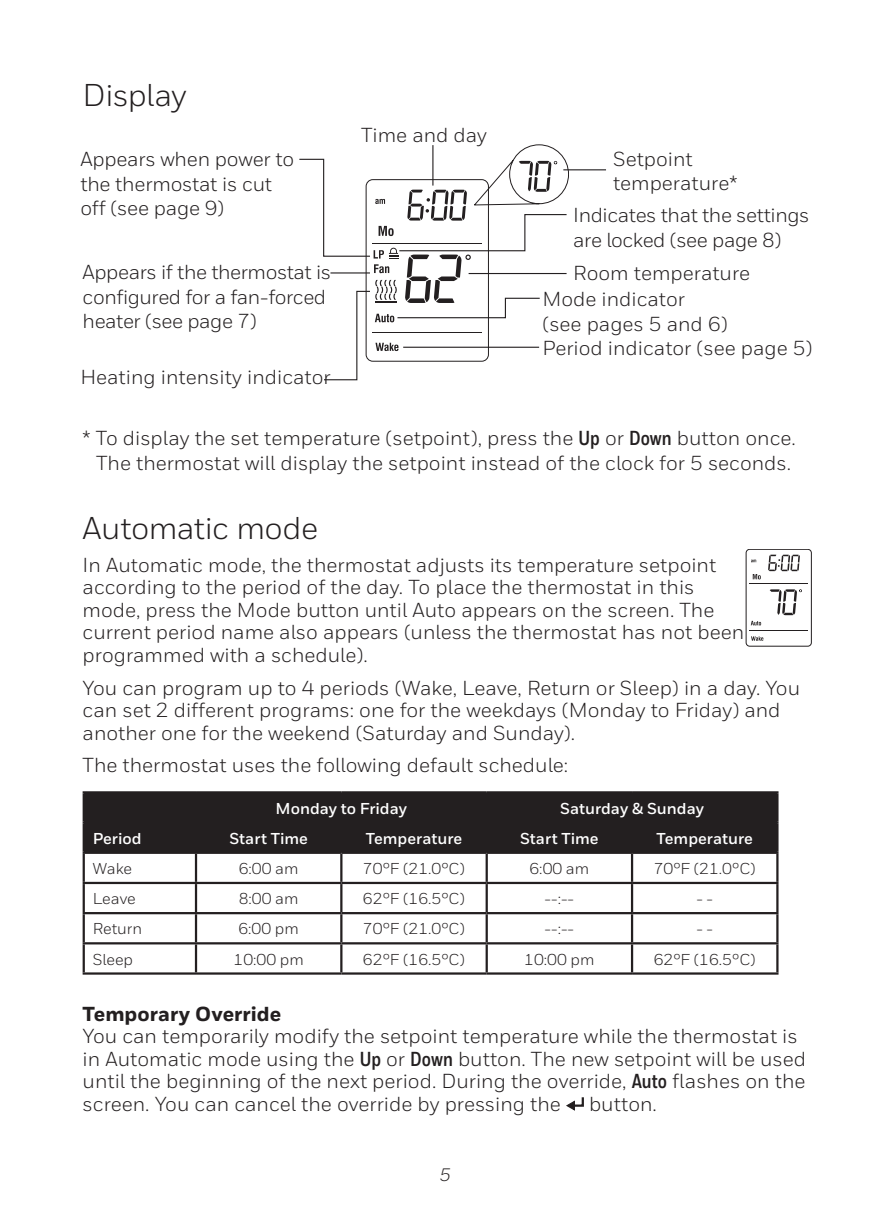
<style>
.page{position:relative;width:891px;height:1215px;background:#fff}
.page>*{position:absolute;margin:0;border:0;box-sizing:border-box;transform-origin:0 0}
.t1{font:31.5px "Honeywell Sans";letter-spacing:-.02em;color:#231f20}
.t2{font:20.25px/22.5px "Honeywell Sans";color:#231f20}
.t3{font:20.25px/24.8px "Honeywell Sans";letter-spacing:-.02em;color:#231f20}
.t4{font:800 20.25px "Honeywell Sans";color:#231f20}
.t5{font:italic 18px "Honeywell Sans";color:#231f20}
.t6{font:15.75px "Honeywell Sans";color:#231f20}
.t7{font:700 15.75px "Honeywell Sans";color:#fff}
.s1{font-family:"Honeywell Cond";font-weight:700}
</style>
<div class="page">
<hr style="left:563px;top:169px;width:43px;height:1px;background:#231f20">
<div style="left:85px;top:794px;width:691px;height:58px;background:#231f20"></div>
<hr style="left:83px;top:791px;width:113px;height:3px;background:#231f20">
<hr style="left:83px;top:794px;width:2px;height:27px;background:#231f20">
<hr style="left:196px;top:791px;width:145px;height:3px;background:#231f20">
<hr style="left:195px;top:794px;width:2px;height:27px;background:#231f20">
<hr style="left:341px;top:791px;width:146px;height:3px;background:#231f20">
<hr style="left:487px;top:791px;width:145px;height:3px;background:#231f20">
<hr style="left:486px;top:794px;width:2px;height:27px;background:#231f20">
<hr style="left:632px;top:791px;width:147px;height:3px;background:#231f20">
<hr style="left:776px;top:794px;width:3px;height:27px;background:#231f20">
<hr style="left:83px;top:821px;width:113px;height:3px;background:#231f20">
<hr style="left:83px;top:824px;width:2px;height:28px;background:#231f20">
<hr style="left:196px;top:821px;width:145px;height:3px;background:#231f20">
<hr style="left:195px;top:824px;width:2px;height:28px;background:#231f20">
<hr style="left:341px;top:821px;width:146px;height:3px;background:#231f20">
<hr style="left:340px;top:824px;width:2px;height:28px;background:#231f20">
<hr style="left:487px;top:821px;width:145px;height:3px;background:#231f20">
<hr style="left:486px;top:824px;width:2px;height:28px;background:#231f20">
<hr style="left:632px;top:821px;width:147px;height:3px;background:#231f20">
<hr style="left:631px;top:824px;width:2px;height:28px;background:#231f20">
<hr style="left:776px;top:824px;width:3px;height:28px;background:#231f20">
<hr style="left:83px;top:852px;width:113px;height:2px;background:#231f20">
<hr style="left:83px;top:854px;width:2px;height:28px;background:#231f20">
<hr style="left:196px;top:852px;width:145px;height:2px;background:#231f20">
<hr style="left:195px;top:854px;width:2px;height:28px;background:#231f20">
<hr style="left:341px;top:852px;width:146px;height:2px;background:#231f20">
<hr style="left:340px;top:854px;width:2px;height:28px;background:#231f20">
<hr style="left:487px;top:852px;width:145px;height:2px;background:#231f20">
<hr style="left:486px;top:854px;width:2px;height:28px;background:#231f20">
<hr style="left:632px;top:852px;width:147px;height:2px;background:#231f20">
<hr style="left:631px;top:854px;width:2px;height:28px;background:#231f20">
<hr style="left:776px;top:854px;width:3px;height:28px;background:#231f20">
<hr style="left:83px;top:882px;width:113px;height:2px;background:#231f20">
<hr style="left:83px;top:884px;width:2px;height:28px;background:#231f20">
<hr style="left:196px;top:882px;width:145px;height:2px;background:#231f20">
<hr style="left:195px;top:884px;width:2px;height:28px;background:#231f20">
<hr style="left:341px;top:882px;width:146px;height:2px;background:#231f20">
<hr style="left:340px;top:884px;width:2px;height:28px;background:#231f20">
<hr style="left:487px;top:882px;width:145px;height:2px;background:#231f20">
<hr style="left:486px;top:884px;width:2px;height:28px;background:#231f20">
<hr style="left:632px;top:882px;width:147px;height:2px;background:#231f20">
<hr style="left:631px;top:884px;width:2px;height:28px;background:#231f20">
<hr style="left:776px;top:884px;width:3px;height:28px;background:#231f20">
<hr style="left:83px;top:912px;width:113px;height:2px;background:#231f20">
<hr style="left:83px;top:914px;width:2px;height:28px;background:#231f20">
<hr style="left:196px;top:912px;width:145px;height:2px;background:#231f20">
<hr style="left:195px;top:914px;width:2px;height:28px;background:#231f20">
<hr style="left:341px;top:912px;width:146px;height:2px;background:#231f20">
<hr style="left:340px;top:914px;width:2px;height:28px;background:#231f20">
<hr style="left:487px;top:912px;width:145px;height:2px;background:#231f20">
<hr style="left:486px;top:914px;width:2px;height:28px;background:#231f20">
<hr style="left:632px;top:912px;width:147px;height:2px;background:#231f20">
<hr style="left:631px;top:914px;width:2px;height:28px;background:#231f20">
<hr style="left:776px;top:914px;width:3px;height:28px;background:#231f20">
<hr style="left:83px;top:942px;width:113px;height:2px;background:#231f20">
<hr style="left:83px;top:944px;width:2px;height:28px;background:#231f20">
<hr style="left:196px;top:942px;width:145px;height:2px;background:#231f20">
<hr style="left:195px;top:944px;width:2px;height:28px;background:#231f20">
<hr style="left:341px;top:942px;width:146px;height:2px;background:#231f20">
<hr style="left:340px;top:944px;width:2px;height:28px;background:#231f20">
<hr style="left:487px;top:942px;width:145px;height:2px;background:#231f20">
<hr style="left:486px;top:944px;width:2px;height:28px;background:#231f20">
<hr style="left:632px;top:942px;width:147px;height:2px;background:#231f20">
<hr style="left:631px;top:944px;width:2px;height:28px;background:#231f20">
<hr style="left:776px;top:944px;width:3px;height:28px;background:#231f20">
<hr style="left:83px;top:972px;width:113px;height:3px;background:#231f20">
<hr style="left:196px;top:972px;width:145px;height:3px;background:#231f20">
<hr style="left:341px;top:972px;width:146px;height:3px;background:#231f20">
<hr style="left:487px;top:972px;width:145px;height:3px;background:#231f20">
<hr style="left:632px;top:972px;width:147px;height:3px;background:#231f20">
<svg style="left:566px;top:1097px;width:18px;height:14px"></svg>
<svg style="left:753px;top:574px;width:8px;height:5px"></svg>
<svg style="left:768px;top:555px;width:32px;height:16px"></svg>
<svg style="left:770px;top:589px;width:32px;height:26px"></svg>
<svg style="left:751px;top:636px;width:12px;height:5px"></svg>
<svg style="left:751px;top:621px;width:10px;height:4px"></svg>
<hr style="left:750px;top:583px;width:58px;height:1px;background:#231f20">
<hr style="left:750px;top:631px;width:58px;height:1px;background:#231f20">
<div style="left:746px;top:549px;width:66px;height:97px;border:1px solid #231f20;border-radius:4px"></div>
<svg style="left:299px;top:145px;width:270px;height:236px"></svg>
<h1 class="t1" style="left:83px;top:77px;width:106px">Display</h1>
<p class="t2" style="left:80px;top:147px;width:215px;line-height:24.8px">Appears when power to the thermostat is cut off (see page 9)</p>
<p class="t3" style="left:83px;top:260px;width:250px">Appears if the thermostat is configured for a fan-forced heater (see page 7)</p>
<p class="t2" style="left:80px;top:366px;width:252px">Heating intensity indicator</p>
<p class="t2" style="left:361px;top:124px;width:128px">Time and day</p>
<p class="t2" style="left:613px;top:146px;width:126px;line-height:24.8px">Setpoint temperature*</p>
<p class="t3" style="left:573px;top:203px;width:238px">Indicates that the settings are locked (see page 8)</p>
<p class="t2" style="left:542px;top:261px;width:272px;line-height:25px;text-indent:31px">Room temperature<br>Mode indicator<br>(see pages 5 and 6)<br>Period indicator (see page 5)</p>
<p class="t2" style="left:83px;top:425px;width:715px;line-height:24.8px;text-align:center">* To display the set temperature (setpoint), press the <span class="s1">Up</span> or <span class="s1">Down</span> button once.<br>The thermostat will display the setpoint instead of the clock for 5 seconds.</p>
<h1 class="t1" style="left:83px;top:510px;width:237px">Automatic mode</h1>
<p class="t2" style="left:83px;top:554px;width:663px">In Automatic mode, the thermostat adjusts its temperature setpoint according to the period of the day. To place the thermostat in this mode, press the Mode button until Auto appears on the screen. The current period name also appears (unless the thermostat has not been programmed with a schedule).</p>
<p class="t2" style="left:83px;top:676px;width:719px">You can program up to 4 periods (Wake, Leave, Return or Sleep) in a day. You can set 2 different programs: one for the weekdays (Monday to Friday) and another one for the weekend (Saturday and Sunday).</p>
<p class="t2" style="left:83px;top:754px;width:487px">The thermostat uses the following default schedule:</p>
<p class="t7" style="left:276px;top:799px;width:133px">Monday to Friday</p>
<p class="t7" style="left:560px;top:799px;width:145px">Saturday &amp; Sunday</p>
<p class="t7" style="left:93px;top:829px;width:50px">Period</p>
<p class="t7" style="left:229px;top:829px;width:80px">Start Time</p>
<p class="t7" style="left:366px;top:829px;width:98px">Temperature</p>
<p class="t7" style="left:520px;top:829px;width:80px">Start Time</p>
<p class="t7" style="left:656px;top:829px;width:98px">Temperature</p>
<p class="t6" style="left:93px;top:859px;width:41px">Wake</p>
<p class="t6" style="left:239px;top:859px;width:61px">6:00 am</p>
<p class="t6" style="left:363px;top:859px;width:104px">70°F (21.0°C)</p>
<p class="t6" style="left:529px;top:859px;width:61px">6:00 am</p>
<p class="t6" style="left:654px;top:859px;width:104px">70°F (21.0°C)</p>
<p class="t6" style="left:93px;top:889px;width:45px">Leave</p>
<p class="t6" style="left:239px;top:889px;width:61px">8:00 am</p>
<p class="t6" style="left:363px;top:889px;width:104px">62°F (16.5°C)</p>
<p class="t6" style="left:545px;top:889px;width:31px">--:--</p>
<p class="t6" style="left:696px;top:889px;width:18px">- -</p>
<p class="t6" style="left:93px;top:920px;width:51px">Return</p>
<p class="t6" style="left:238px;top:920px;width:62px">6:00 pm</p>
<p class="t6" style="left:363px;top:920px;width:104px">70°F (21.0°C)</p>
<p class="t6" style="left:545px;top:920px;width:31px">--:--</p>
<p class="t6" style="left:696px;top:920px;width:18px">- -</p>
<p class="t6" style="left:93px;top:950px;width:42px">Sleep</p>
<p class="t6" style="left:234px;top:950px;width:72px">10:00 pm</p>
<p class="t6" style="left:363px;top:950px;width:104px">62°F (16.5°C)</p>
<p class="t6" style="left:524px;top:950px;width:72px">10:00 pm</p>
<p class="t6" style="left:654px;top:950px;width:104px">62°F (16.5°C)</p>
<p class="t4" style="left:83px;top:1001px;width:200px">Temporary Override</p>
<p class="t2" style="left:83px;top:1025px;width:725px">You can temporarily modify the setpoint temperature while the thermostat is in Automatic mode using the <span class="s1">Up</span> or <span class="s1">Down</span> button. The new setpoint will be used until the beginning of the next period. During the override, <span class="s1">Auto</span> flashes on the screen. You can cancel the override by pressing the</p>
<p class="t2" style="left:589px;top:1093px;width:69px">button.</p>
<p class="t5" style="left:440px;top:1165px;width:13px">5</p>
</div>
